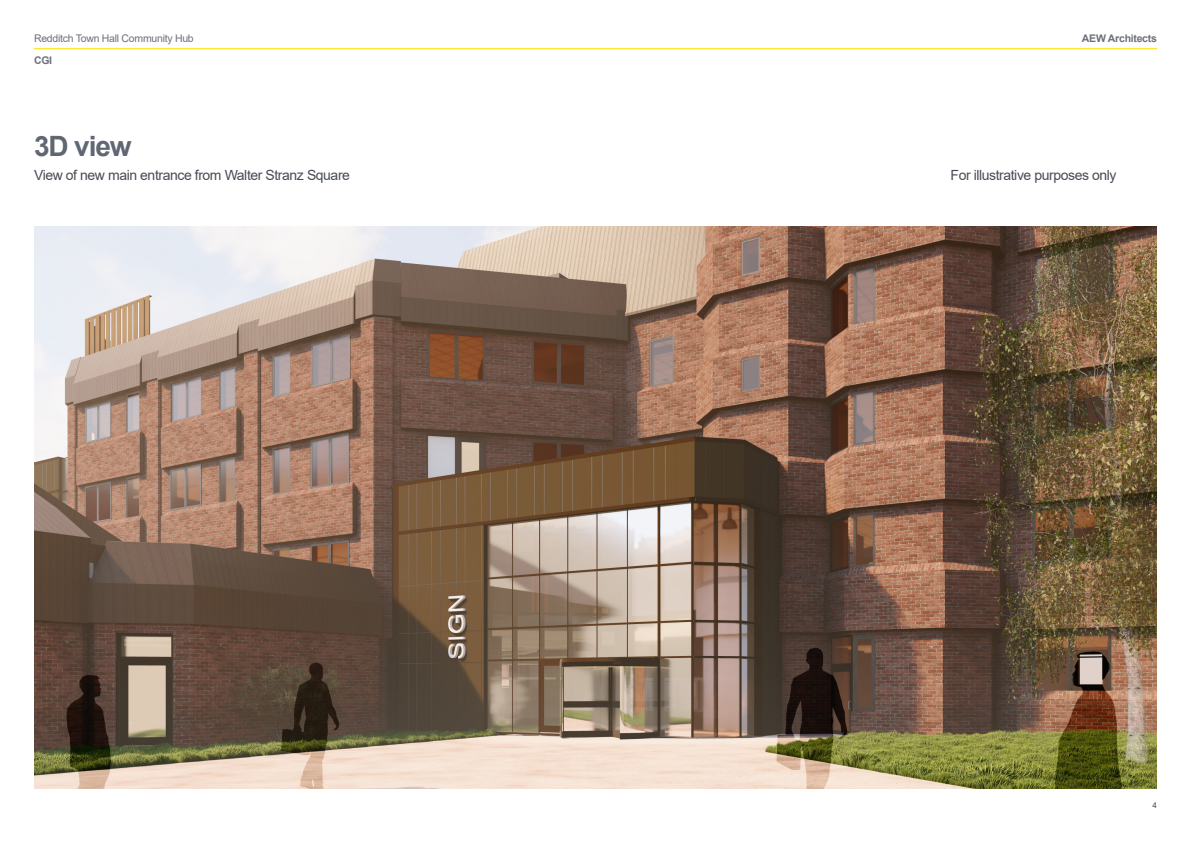
<style>
.page{position:relative;width:1191px;height:842px;background:#fff}
.page>*{position:absolute;margin:0;border:0;box-sizing:border-box;transform-origin:0 0}
.Document_Intro_-_Mid{font:700 28px "Arial";letter-spacing:-.04em;color:#616772}
.Large_Body_Copy{font:14px "Arial";letter-spacing:-.03em;color:#464b54}
.Small_Body_Copy{font:10.5px "Arial";letter-spacing:-.025em;color:#6c707b}
.Small_Body_Copy-2{font:700 10.5px "Arial";letter-spacing:-.025em;color:#6c707b}
.Document_Header_-_Bl{font:8px "Arial";color:#464b54}
</style>
<div class="page">
<hr style="left:34px;top:48px;width:1123px;height:1px;background:#ffde00">
<img style="left:34px;top:227px;width:1123px;height:561px">
<p class="Small_Body_Copy" style="left:34px;top:31px;width:161px">Redditch Town Hall Community Hub</p>
<p class="Small_Body_Copy-2" style="left:1082px;top:31px;width:76px">AEW Architects</p>
<p class="Small_Body_Copy-2" style="left:34px;top:53px;width:20px">CGI</p>
<p class="Document_Intro_-_Mid" style="left:34px;top:126px;width:99px">3D view</p>
<p class="Large_Body_Copy" style="left:34px;top:166px;width:317px">View of new main entrance from Walter Stranz Square</p>
<p class="Large_Body_Copy" style="left:950px;top:166px;width:167px">For illustrative purposes only</p>
<p class="Document_Header_-_Bl" style="left:1152px;top:800px;width:6px">4</p>
</div>
